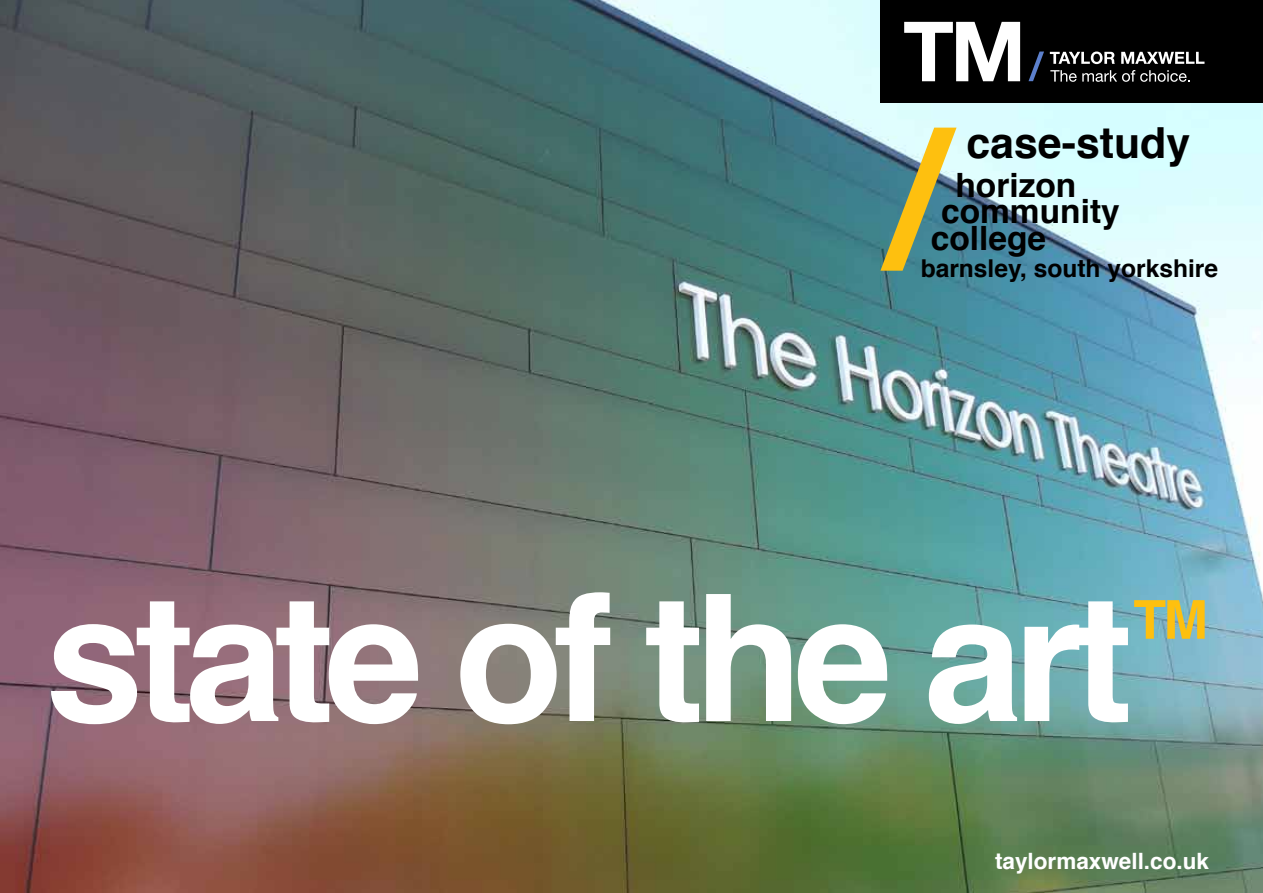
<style>
.page{position:relative;width:1263px;height:893px;background:#fff}
.page>*{position:absolute;margin:0;border:0;box-sizing:border-box;transform-origin:0 0}
.t1{font:700 192.9px "Helvetica";color:#fec00f}
.t2{font:700 177px "Helvetica";letter-spacing:-.05em;color:#fff}
.t3{font:700 53.55px "Helvetica";color:#fec00f}
.t4{font:700 42.9px "Helvetica";color:#000}
.t5{font:700 33.45px "Helvetica";color:#000}
.t6{font:700 24.6px "Helvetica";color:#000}
.t7{font:700 22.5px "Helvetica";color:#fff}
</style>
<div class="page">
<img style="left:0;top:0;width:1263px;height:893px">
<div style="left:881px;top:0;width:382px;height:102px;background:#000"></div>
<svg style="left:1050px;top:70px;width:140px;height:12px"></svg>
<svg style="left:1050px;top:52px;width:65px;height:12px"></svg>
<svg style="left:1121px;top:52px;width:83px;height:12px"></svg>
<svg style="left:1028px;top:52px;width:16px;height:29px"></svg>
<svg style="left:904px;top:22px;width:116px;height:59px"></svg>
<p class="t4" style="left:966px;top:113px;width:225px">case-study</p>
<p class="t5" style="left:955px;top:162px;width:122px">horizon</p>
<p class="t5" style="left:941px;top:189px;width:180px">community</p>
<h1 class="t1" style="left:891px;top:71px;width:55px">/</h1>
<p class="t5" style="left:931px;top:216px;width:117px">college</p>
<p class="t6" style="left:921px;top:251px;width:299px">barnsley, south yorkshire</p>
<h2 class="t2" style="left:45px;top:538px;width:1088px">state of the art</h2>
<h3 class="t3" style="left:1133px;top:583px;width:76px">TM</h3>
<p class="t7" style="left:995px;top:845px;width:215px">taylormaxwell.co.uk</p>
</div>
